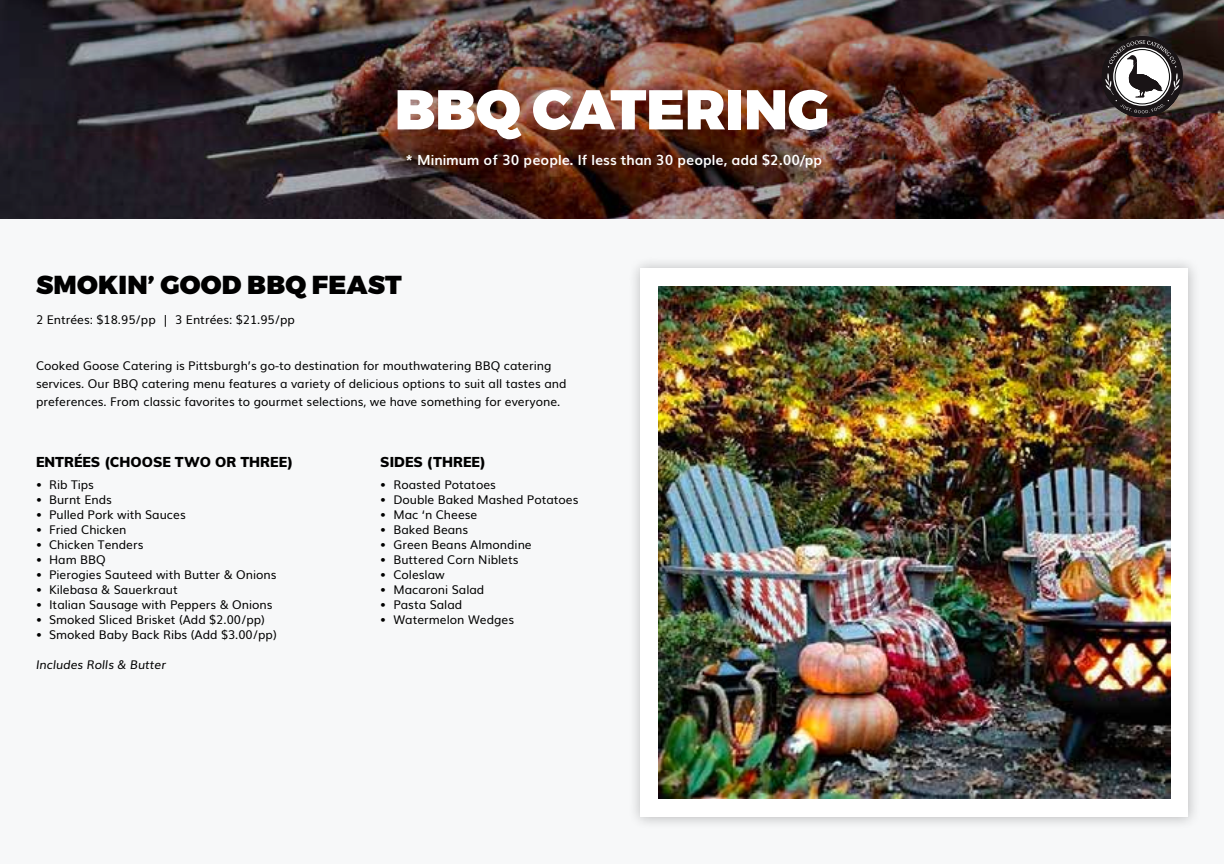
<style>
.page{position:relative;width:1224px;height:864px;background:#f7f8f9}
.page>*{position:absolute;margin:0;border:0;box-sizing:border-box;transform-origin:0 0}
.t1{font:900 56px "Montserrat";color:#fff}
.t2{font:900 26px "Montserrat";letter-spacing:.01em;color:#000}
.t3{font:700 14px "Muli";color:#fff}
.t4{font:900 14px "Muli";color:#000}
.t5{font:12px/18px "Muli";color:#000}
.t6{font:italic 12px "Muli";color:#000}
</style>
<div class="page">
<img style="left:0;top:0;width:1224px;height:218px">
<div style="left:628px;top:256px;width:573px;height:574px;background:#000;opacity:.25"></div>
<div style="left:641px;top:268px;width:547px;height:549px;background:#fff"></div>
<svg style="left:1102px;top:36px;width:81px;height:81px"></svg>
<svg style="left:1132px;top:66px;width:28px;height:28px"></svg>
<svg style="left:1134px;top:68px;width:24px;height:24px"></svg>
<img style="left:658px;top:286px;width:512px;height:512px">
<h1 class="t1" style="left:395px;top:74px;width:436px">BBQ CATERING</h1>
<p class="t3" style="left:406px;top:148px;width:418px">* Minimum of 30 people. If less than 30 people, add $2.00/pp</p>
<h2 class="t2" style="left:36px;top:268px;width:367px">SMOKIN’ GOOD BBQ FEAST</h2>
<p class="t5" style="left:36px;top:310px;width:261px">2 Entrées: $18.95/pp | 3 Entrées: $21.95/pp</p>
<p class="t5" style="left:36px;top:355px;width:532px">Cooked Goose Catering is Pittsburgh’s go-to destination for mouthwatering BBQ catering services. Our BBQ catering menu features a variety of delicious options to suit all tastes and preferences. From classic favorites to gourmet selections, we have something for everyone.</p>
<p class="t4" style="left:36px;top:453px;width:259px">ENTRÉES (CHOOSE TWO OR THREE)</p>
<p class="t5" style="left:36px;top:475px;width:60px">• Rib Tips</p>
<p class="t5" style="left:36px;top:490px;width:77px">• Burnt Ends</p>
<p class="t5" style="left:36px;top:505px;width:151px">• Pulled Pork with Sauces</p>
<p class="t5" style="left:36px;top:520px;width:92px">• Fried Chicken</p>
<p class="t5" style="left:36px;top:535px;width:109px">• Chicken Tenders</p>
<p class="t5" style="left:36px;top:550px;width:71px">• Ham BBQ</p>
<p class="t5" style="left:36px;top:565px;width:242px">• Pierogies Sauteed with Butter &amp; Onions</p>
<p class="t5" style="left:36px;top:580px;width:143px">• Kilebasa &amp; Sauerkraut</p>
<p class="t5" style="left:36px;top:595px;width:238px">• Italian Sausage with Peppers &amp; Onions</p>
<p class="t5" style="left:36px;top:610px;width:230px">• Smoked Sliced Brisket (Add $2.00/pp)</p>
<p class="t5" style="left:36px;top:625px;width:242px">• Smoked Baby Back Ribs (Add $3.00/pp)</p>
<p class="t6" style="left:36px;top:654px;width:132px">Includes Rolls &amp; Butter</p>
<p class="t4" style="left:380px;top:453px;width:107px">SIDES (THREE)</p>
<p class="t5" style="left:380px;top:475px;width:117px">• Roasted Potatoes</p>
<p class="t5" style="left:380px;top:490px;width:200px">• Double Baked Mashed Potatoes</p>
<p class="t5" style="left:380px;top:505px;width:99px">• Mac ‘n Cheese</p>
<p class="t5" style="left:380px;top:520px;width:90px">• Baked Beans</p>
<p class="t5" style="left:380px;top:535px;width:153px">• Green Beans Almondine</p>
<p class="t5" style="left:380px;top:550px;width:140px">• Buttered Corn Niblets</p>
<p class="t5" style="left:380px;top:565px;width:66px">• Coleslaw</p>
<p class="t5" style="left:380px;top:580px;width:105px">• Macaroni Salad</p>
<p class="t5" style="left:380px;top:595px;width:83px">• Pasta Salad</p>
<p class="t5" style="left:380px;top:610px;width:135px">• Watermelon Wedges</p>
</div>
